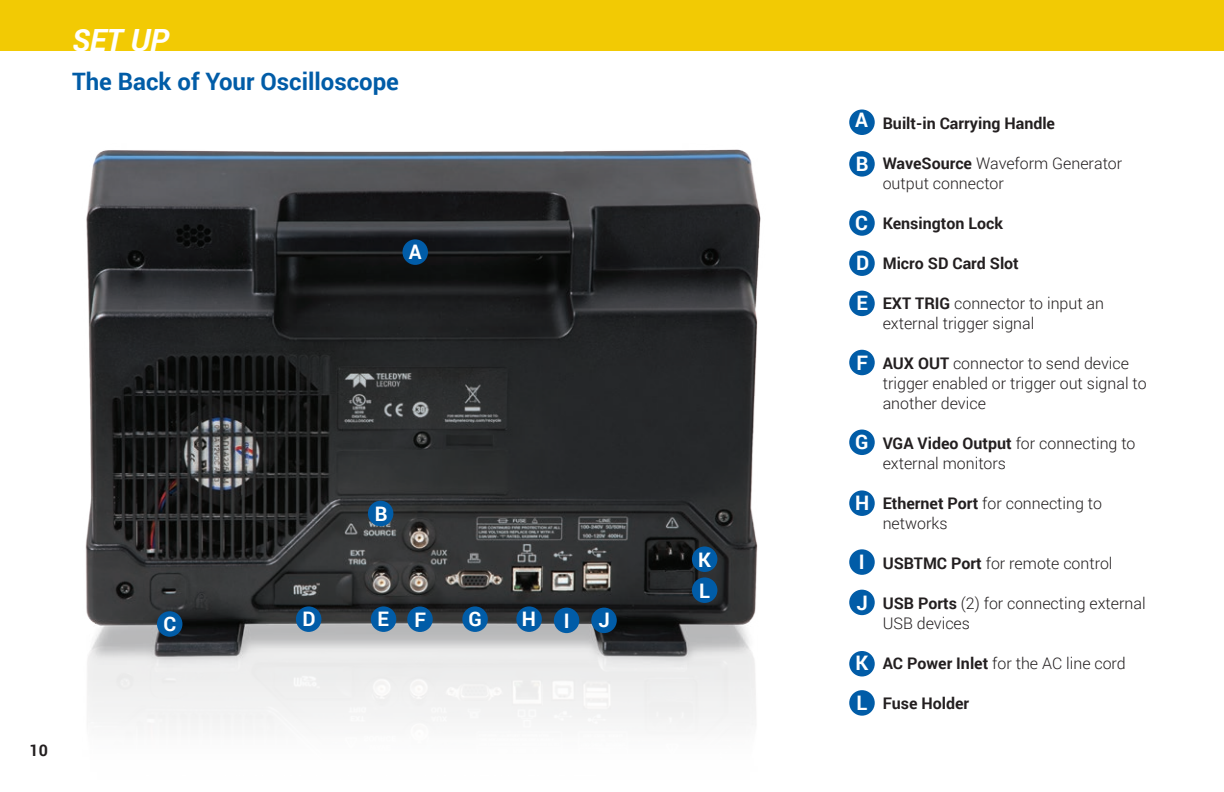
<style>
.page{position:relative;width:1224px;height:792px;background:#fff}
.page>*{position:absolute;margin:0;border:0;box-sizing:border-box;transform-origin:0 0}
.t1{font:italic 700 30.6px "Roboto";color:#fff}
.t2{font:700 24px "Roboto";color:#015ca7}
.t3{font:700 20px/43.6px "Roboto";color:#fff}
.t4{font:300 16px/20px "Roboto";color:#231f20}
.t5{font:700 16px "Roboto";color:#231f20}
.s1{font-weight:700}
</style>
<div class="page">
<div style="left:0;top:0;width:1224px;height:51px;background:#f2ca04"></div>
<img style="left:85px;top:109px;width:790px;height:617px">
<div style="left:849px;top:110px;width:26px;height:25px;background:#015ca7;border-radius:50%"></div>
<div style="left:849px;top:151px;width:26px;height:26px;background:#015ca7;border-radius:50%"></div>
<div style="left:849px;top:210px;width:26px;height:26px;background:#015ca7;border-radius:50%"></div>
<div style="left:849px;top:250px;width:26px;height:26px;background:#015ca7;border-radius:50%"></div>
<div style="left:402px;top:239px;width:26px;height:26px;background:#015ca7;border-radius:50%"></div>
<div style="left:371px;top:606px;width:25px;height:26px;background:#015ca7;border-radius:50%"></div>
<div style="left:296px;top:606px;width:25px;height:26px;background:#015ca7;border-radius:50%"></div>
<div style="left:516px;top:606px;width:26px;height:26px;background:#015ca7;border-radius:50%"></div>
<div style="left:849px;top:291px;width:26px;height:25px;background:#015ca7;border-radius:50%"></div>
<div style="left:591px;top:608px;width:26px;height:25px;background:#015ca7;border-radius:50%"></div>
<div style="left:849px;top:350px;width:26px;height:25px;background:#015ca7;border-radius:50%"></div>
<div style="left:849px;top:430px;width:26px;height:25px;background:#015ca7;border-radius:50%"></div>
<div style="left:849px;top:490px;width:26px;height:26px;background:#015ca7;border-radius:50%"></div>
<div style="left:849px;top:549px;width:26px;height:26px;background:#015ca7;border-radius:50%"></div>
<div style="left:157px;top:611px;width:25px;height:26px;background:#015ca7;border-radius:50%"></div>
<div style="left:368px;top:501px;width:25px;height:25px;background:#015ca7;border-radius:50%"></div>
<div style="left:554px;top:608px;width:25px;height:25px;background:#015ca7;border-radius:50%"></div>
<div style="left:462px;top:606px;width:26px;height:26px;background:#015ca7;border-radius:50%"></div>
<div style="left:407px;top:606px;width:26px;height:26px;background:#015ca7;border-radius:50%"></div>
<div style="left:692px;top:577px;width:25px;height:26px;background:#015ca7;border-radius:50%"></div>
<div style="left:849px;top:651px;width:26px;height:25px;background:#015ca7;border-radius:50%"></div>
<div style="left:692px;top:546px;width:25px;height:26px;background:#015ca7;border-radius:50%"></div>
<div style="left:849px;top:690px;width:26px;height:26px;background:#015ca7;border-radius:50%"></div>
<div style="left:849px;top:590px;width:26px;height:25px;background:#015ca7;border-radius:50%"></div>
<h1 class="t1" style="left:72px;top:19px;width:99px">SET UP</h1>
<h2 class="t2" style="left:72px;top:65px;width:329px">The Back of Your Oscilloscope</h2>
<p class="t3" style="left:409px;top:229px;width:14px">A</p>
<p class="t5" style="left:30px;top:739px;width:20px">10</p>
<p class="t3" style="left:163px;top:601px;width:14px">C</p>
<p class="t3" style="left:375px;top:491px;width:14px">B</p>
<p class="t3" style="left:303px;top:597px;width:15px">D</p>
<p class="t3" style="left:377px;top:597px;width:13px">E</p>
<p class="t3" style="left:522px;top:596px;width:16px">H</p>
<p class="t3" style="left:414px;top:597px;width:13px">F</p>
<p class="t3" style="left:468px;top:597px;width:15px">G</p>
<p class="t3" style="left:564px;top:598px;width:7px">I</p>
<p class="t3" style="left:599px;top:598px;width:13px">J</p>
<p class="t3" style="left:698px;top:537px;width:14px">K</p>
<p class="t3" style="left:699px;top:568px;width:12px">L</p>
<p class="t3" style="left:855px;top:98px;width:15px">A<br>B</p>
<p class="t3" style="left:855px;top:203px;width:15px;line-height:39.4px">C<br>D</p>
<p class="t3" style="left:856px;top:281px;width:13px">E</p>
<p class="t3" style="left:856px;top:340px;width:13px">F</p>
<p class="t3" style="left:855px;top:420px;width:15px">G</p>
<p class="t3" style="left:855px;top:481px;width:16px">H</p>
<p class="t3" style="left:859px;top:539px;width:7px">I</p>
<p class="t3" style="left:856px;top:581px;width:13px">J</p>
<p class="t3" style="left:855px;top:641px;width:14px">K</p>
<p class="t3" style="left:856px;top:680px;width:12px">L</p>
<p class="t5" style="left:883px;top:112px;width:174px">Built-in Carrying Handle</p>
<p class="t4" style="left:883px;top:153px;width:241px"><span class="s1">WaveSource</span> Waveform Generator output connector</p>
<p class="t5" style="left:883px;top:212px;width:122px">Kensington Lock</p>
<p class="t5" style="left:883px;top:252px;width:138px">Micro SD Card Slot</p>
<p class="t4" style="left:883px;top:293px;width:223px"><span class="s1">EXT TRIG</span> connector to input an external trigger signal</p>
<p class="t4" style="left:883px;top:353px;width:265px"><span class="s1">AUX OUT</span> connector to send device trigger enabled or trigger out signal to another device</p>
<p class="t4" style="left:883px;top:433px;width:254px"><span class="s1">VGA Video Output</span> for connecting to external monitors</p>
<p class="t4" style="left:883px;top:493px;width:221px"><span class="s1">Ethernet Port</span> for connecting to networks</p>
<p class="t4" style="left:883px;top:553px;width:231px"><span class="s1">USBTMC Port</span> for remote control</p>
<p class="t4" style="left:883px;top:593px;width:265px"><span class="s1">USB Ports</span> (2) for connecting external<br>USB devices</p>
<p class="t4" style="left:883px;top:653px;width:245px"><span class="s1">AC Power Inlet</span> for the AC line cord</p>
<p class="t5" style="left:883px;top:692px;width:88px">Fuse Holder</p>
</div>
